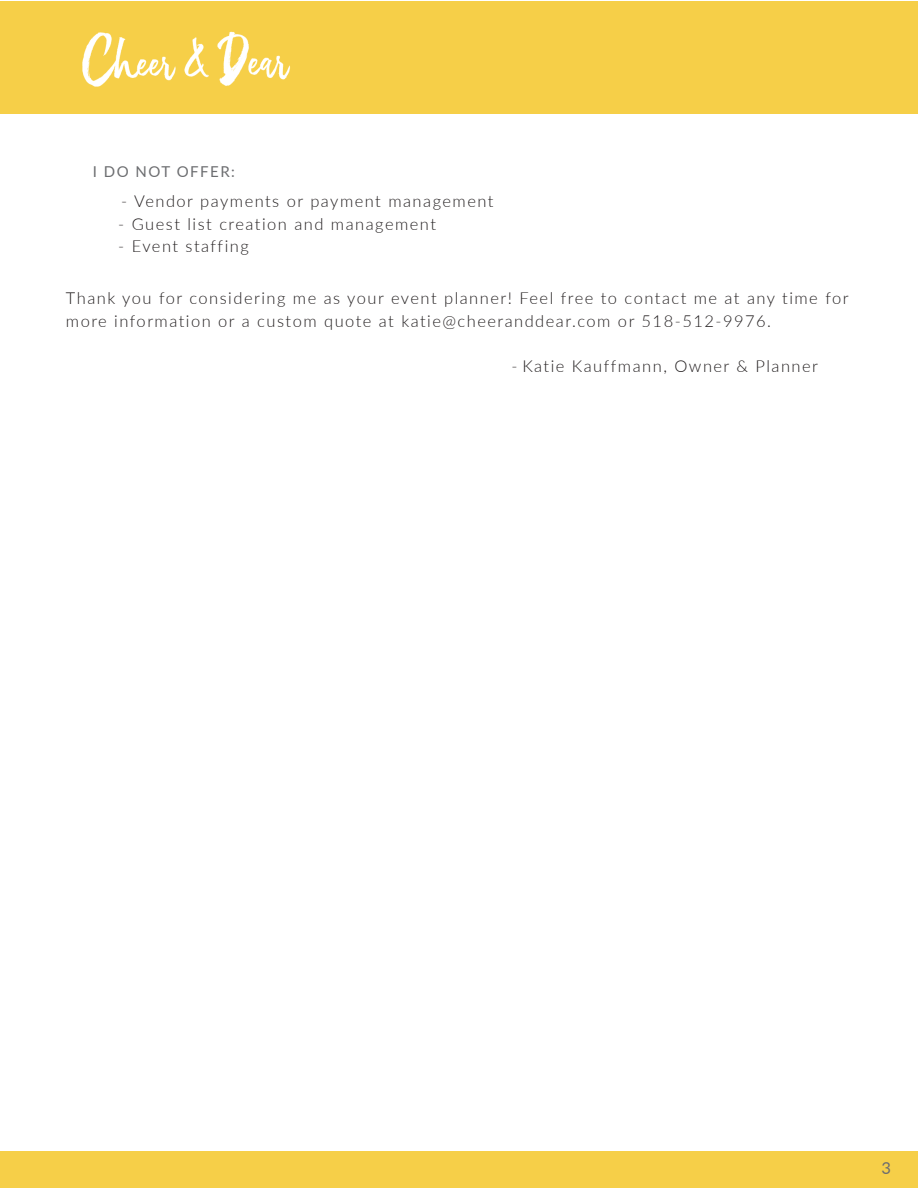
<style>
.page{position:relative;width:918px;height:1188px;background:#fff}
.page>*{position:absolute;margin:0;border:0;box-sizing:border-box;transform-origin:0 0}
.t1{font:300 16.5px/22.5px "Lato";letter-spacing:.09em;color:#231f20}
.t2{font:16.5px "Lato";color:#6c6d70}
.t3{font:15px "Lato";letter-spacing:.1em;color:#6c6d70}
</style>
<div class="page">
<div style="left:1px;top:1px;width:917px;height:112px;background:#f6cf48"></div>
<div style="left:1px;top:1151px;width:917px;height:37px;background:#f6cf48"></div>
<img style="left:82px;top:31px;width:208px;height:56px">
<p class="t3" style="left:93px;top:161px;width:144px">I DO NOT OFFER:</p>
<p class="t1" style="left:121px;top:189px;width:374px">- Vendor payments or payment management</p>
<p class="t1" style="left:118px;top:212px;width:319px">- Guest list creation and management</p>
<p class="t1" style="left:118px;top:234px;width:132px">- Event staffing</p>
<p class="t1" style="left:66px;top:287px;width:784px">Thank you for considering me as your event planner! Feel free to contact me at any time for more information or a custom quote at katie@cheeranddear.com or 518-512-9976.</p>
<p class="t1" style="left:511px;top:354px;width:308px">- Katie Kauffmann, Owner &amp; Planner</p>
<p class="t2" style="left:881px;top:1156px;width:11px">3</p>
</div>
